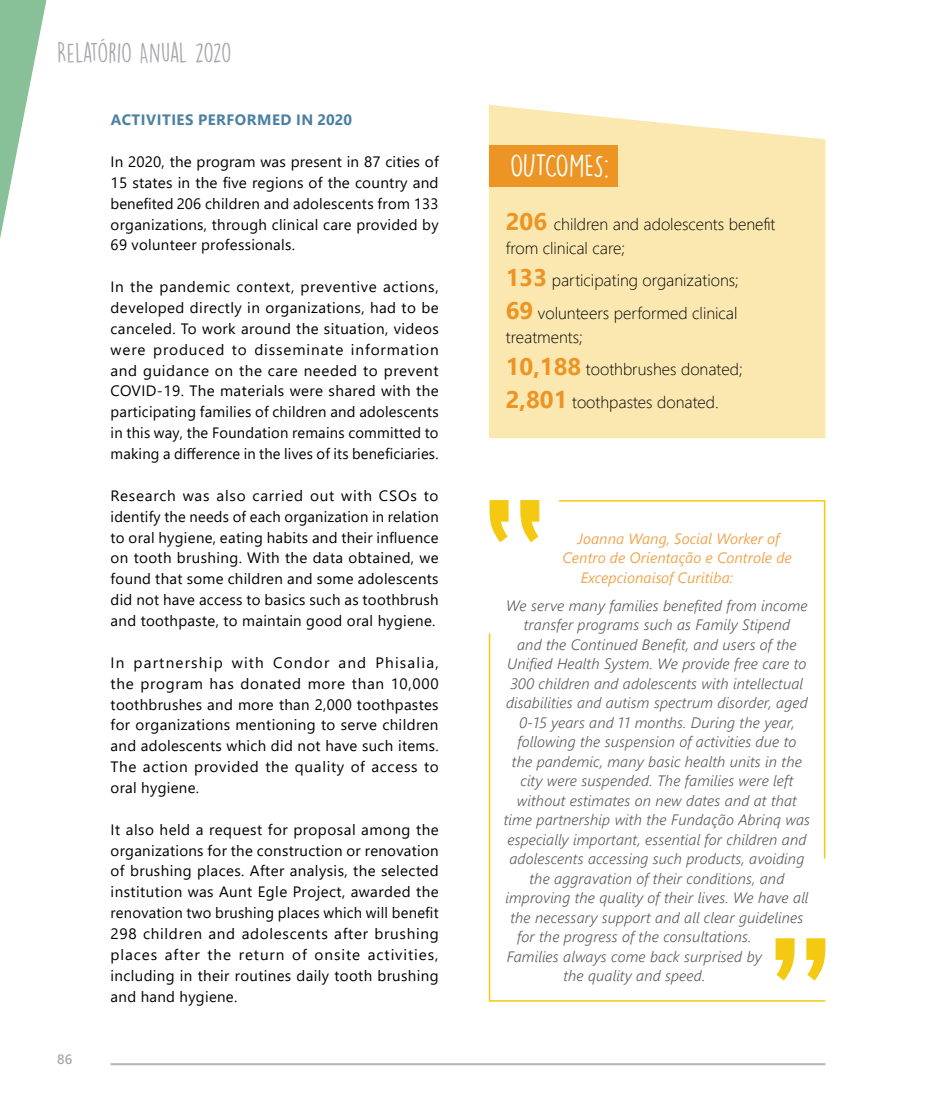
<style>
.page{position:relative;width:936px;height:1106px;background:#fff}
.page>*{position:absolute;margin:0;border:0;box-sizing:border-box;transform-origin:0 0}
.t1{font:30px "DK Lemon Yellow Sun";letter-spacing:-.04em;color:#fff}
.t2{font:25.05px "DK Lemon Yellow Sun";letter-spacing:-.025em;color:#a7a9ac}
.t3{font:300 16.5px/32.5px "Segoe UI";color:#000}
.t4{font:15px/20.9px "Segoe UI";letter-spacing:.02em;color:#000;text-align:justify}
.t5{font:italic 300 15px "Segoe UI";letter-spacing:.01em;color:#58595b}
.t6{font:italic 15px "Segoe UI";color:#efa751}
.t7{font:700 15px "Segoe UI";letter-spacing:.035em;color:#4b80a3}
.t8{font:600 13.5px "Segoe UI";color:#a7a9ac}
.s1{font-weight:700;font-size:24px;color:#ec9525}
</style>
<div class="page">
<div style="left:489px;top:104px;width:336px;height:334px;background:#fbe8b1"></div>
<div style="left:489px;top:145px;width:128px;height:42px;background:#ec9525"></div>
<svg style="left:489px;top:500px;width:50px;height:42px"></svg>
<svg style="left:488px;top:633px;width:338px;height:369px"></svg>
<svg style="left:557px;top:500px;width:269px;height:360px"></svg>
<svg style="left:0;top:0;width:47px;height:239px"></svg>
<hr style="left:111px;top:1063px;width:714px;height:1px;background:#a7a9ac">
<hr style="left:111px;top:1064px;width:714px;height:1px;background:#a7a9ac">
<h2 class="t2" style="left:57px;top:37px;width:176px">RELATÓRIO ANUAL 2020</h2>
<p class="t8" style="left:57px;top:1046px;width:17px">86</p>
<p class="t7" style="left:111px;top:106px;width:242px">ACTIVITIES PERFORMED IN 2020</p>
<p class="t4" style="left:111px;top:150px;width:329px">In 2020, the program was present in 87 cities of 15 states in the five regions of the country and benefited 206 children and adolescents from 133 organizations, through clinical care provided by 69 volunteer professionals.</p>
<p class="t4" style="left:111px;top:275px;width:330px">In the pandemic context, preventive actions, developed directly in organizations, had to be canceled. To work around the situation, videos were produced to disseminate information and guidance on the care needed to prevent COVID-19. The materials were shared with the participating families of children and adolescents in this way, the Foundation remains committed to making a difference in the lives of its beneficiaries.</p>
<p class="t4" style="left:111px;top:484px;width:329px">Research was also carried out with CSOs to identify the needs of each organization in relation to oral hygiene, eating habits and their influence on tooth brushing. With the data obtained, we found that some children and some adolescents did not have access to basics such as toothbrush and toothpaste, to maintain good oral hygiene.</p>
<p class="t4" style="left:111px;top:650px;width:330px">In partnership with Condor and Phisalia, the program has donated more than 10,000 toothbrushes and more than 2,000 toothpastes for organizations mentioning to serve children and adolescents which did not have such items.<br>The action provided the quality of access to oral hygiene.</p>
<p class="t4" style="left:111px;top:817px;width:330px">It also held a request for proposal among the organizations for the construction or renovation of brushing places. After analysis, the selected institution was Aunt Egle Project, awarded the renovation two brushing places which will benefit 298 children and adolescents after brushing places after the return of onsite activities, including in their routines daily tooth brushing and hand hygiene.</p>
<h1 class="t1" style="left:510px;top:147px;width:101px">OUTCOMES:</h1>
<p class="t3" style="left:506px;top:210px;width:271px;line-height:24px"><span class="s1">206</span> children and adolescents benefit from clinical care;</p>
<p class="t3" style="left:506px;top:262px;width:234px"><span class="s1">133</span> participating organizations;<br><span class="s1">69</span> volunteers performed clinical</p>
<p class="t3" style="left:506px;top:319px;width:238px">treatments;<br><span class="s1">10,188</span> toothbrushes donated;<br><span class="s1">2,801</span> toothpastes donated.</p>
<p class="t6" style="left:578px;top:524px;width:203px">Joanna Wang, Social Worker of</p>
<p class="t6" style="left:562px;top:543px;width:231px">Centro de Orientação e Controle de</p>
<p class="t6" style="left:580px;top:563px;width:154px">Excepcionaisof Curitiba:</p>
<p class="t5" style="left:506px;top:591px;width:303px">We serve many families benefited from income</p>
<p class="t5" style="left:523px;top:610px;width:268px">transfer programs such as Family Stipend</p>
<p class="t5" style="left:517px;top:630px;width:281px">and the Continued Benefit, and users of the</p>
<p class="t5" style="left:507px;top:649px;width:301px">Unified Health System. We provide free care to</p>
<p class="t5" style="left:510px;top:669px;width:294px">300 children and adolescents with intellectual</p>
<p class="t5" style="left:506px;top:688px;width:303px">disabilities and autism spectrum disorder, aged</p>
<p class="t5" style="left:519px;top:708px;width:277px">0-15 years and 11 months. During the year,</p>
<p class="t5" style="left:517px;top:727px;width:280px">following the suspension of activities due to</p>
<p class="t5" style="left:512px;top:747px;width:291px">the pandemic, many basic health units in the</p>
<p class="t5" style="left:520px;top:766px;width:274px">city were suspended. The families were left</p>
<p class="t5" style="left:517px;top:786px;width:281px">without estimates on new dates and at that</p>
<p class="t5" style="left:503px;top:805px;width:308px">time partnership with the Fundação Abrinq was</p>
<p class="t5" style="left:507px;top:825px;width:300px">especially important, essential for children and</p>
<p class="t5" style="left:509px;top:844px;width:296px">adolescents accessing such products, avoiding</p>
<p class="t5" style="left:529px;top:864px;width:256px">the aggravation of their conditions, and</p>
<p class="t5" style="left:505px;top:883px;width:304px">improving the quality of their lives. We have all</p>
<p class="t5" style="left:510px;top:903px;width:294px">the necessary support and all clear guidelines</p>
<p class="t5" style="left:517px;top:922px;width:236px">for the progress of the consultations.</p>
<p class="t5" style="left:507px;top:942px;width:256px">Families always come back surprised by</p>
<p class="t5" style="left:563px;top:961px;width:143px">the quality and speed.</p>
</div>
